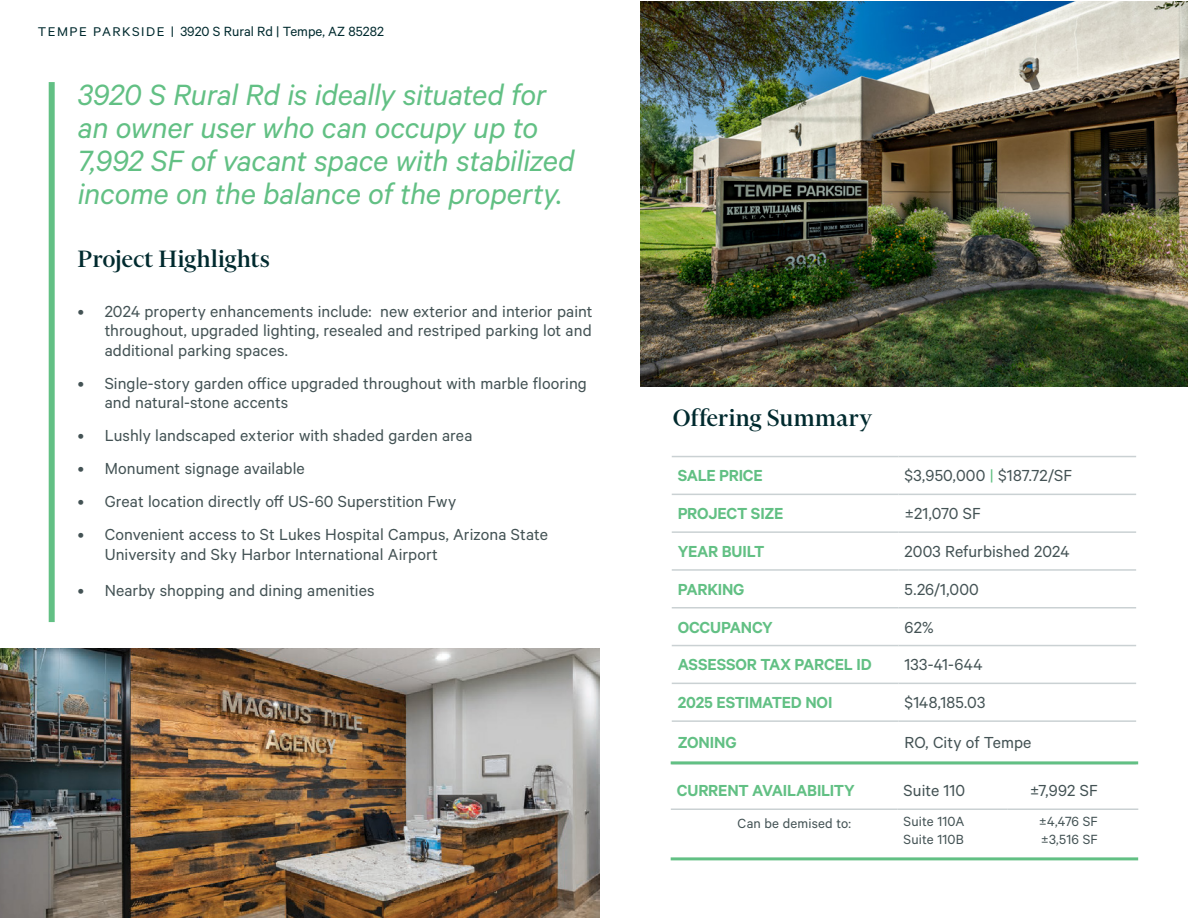
<style>
.page{position:relative;width:1188px;height:918px;background:#fff}
.page>*{position:absolute;margin:0;border:0;box-sizing:border-box;transform-origin:0 0}
.t1{font:italic 33px/33px "Calibre";letter-spacing:-.01em;color:#62c084}
.t2{font:500 27px "Financier Display";letter-spacing:.02em;color:#002a2e}
.t3{font:18px/19.5px "Calibre";letter-spacing:.005em;color:#435254}
.t4{font:600 18px "Calibre";letter-spacing:-.01em;color:#62c084}
.t5{font:15px/18px "Calibre";letter-spacing:.01em;color:#435254}
.t6{font:15px "Calibre";color:#002a2e}
.s1{font-size:14.25px}
.s2{color:#62c084}
</style>
<div class="page">
<img style="left:0;top:648px;width:600px;height:270px">
<img style="left:641px;top:1px;width:547px;height:386px">
<div style="left:49px;top:82px;width:6px;height:540px;background:#62c084"></div>
<hr style="left:672px;top:456px;width:227px;height:1px;background:#cad1d3">
<hr style="left:899px;top:456px;width:237px;height:1px;background:#cad1d3">
<hr style="left:672px;top:494px;width:227px;height:1px;background:#cad1d3">
<hr style="left:899px;top:494px;width:237px;height:1px;background:#cad1d3">
<hr style="left:672px;top:531px;width:227px;height:2px;background:#cad1d3">
<hr style="left:899px;top:531px;width:237px;height:2px;background:#cad1d3">
<hr style="left:672px;top:569px;width:227px;height:2px;background:#cad1d3">
<hr style="left:899px;top:569px;width:237px;height:2px;background:#cad1d3">
<hr style="left:672px;top:607px;width:227px;height:2px;background:#cad1d3">
<hr style="left:899px;top:607px;width:237px;height:2px;background:#cad1d3">
<hr style="left:672px;top:645px;width:227px;height:1px;background:#cad1d3">
<hr style="left:899px;top:645px;width:237px;height:1px;background:#cad1d3">
<hr style="left:672px;top:683px;width:227px;height:1px;background:#cad1d3">
<hr style="left:899px;top:683px;width:237px;height:1px;background:#cad1d3">
<hr style="left:672px;top:720px;width:227px;height:2px;background:#cad1d3">
<hr style="left:899px;top:720px;width:237px;height:2px;background:#cad1d3">
<hr style="left:671px;top:761px;width:467px;height:3px;background:#62c084">
<hr style="left:671px;top:808px;width:227px;height:2px;background:#cad1d3">
<hr style="left:898px;top:808px;width:109px;height:2px;background:#cad1d3">
<hr style="left:1007px;top:808px;width:131px;height:2px;background:#cad1d3">
<hr style="left:671px;top:857px;width:467px;height:3px;background:#62c084">
<p class="t6" style="left:38px;top:23px;width:348px"><span class="s1">TEMPE PARKSIDE |</span> 3920 S Rural Rd | Tempe, AZ 85282</p>
<h1 class="t1" style="left:78px;top:77px;width:498px">3920 S Rural Rd is ideally situated for an owner user who can occupy up to 7,992 SF of vacant space with stabilized income on the balance of the property.</h1>
<h2 class="t2" style="left:78px;top:245px;width:193px">Project Highlights</h2>
<p class="t3" style="left:105px;top:301px;width:489px;text-align:justify;text-indent:-27px">• 2024 property enhancements include: new exterior and interior paint throughout, upgraded lighting, resealed and restriped parking lot and additional parking spaces.</p>
<p class="t3" style="left:105px;top:373px;width:484px;text-indent:-27px">• Single-story garden office upgraded throughout with marble flooring and natural-stone accents</p>
<p class="t3" style="left:78px;top:425px;width:396px">• Lushly landscaped exterior with shaded garden area</p>
<p class="t3" style="left:78px;top:458px;width:228px">• Monument signage available</p>
<p class="t3" style="left:78px;top:491px;width:380px">• Great location directly off US-60 Superstition Fwy</p>
<p class="t3" style="left:105px;top:524px;width:445px;text-indent:-27px">• Convenient access to St Lukes Hospital Campus, Arizona State<br>University and Sky Harbor International Airport</p>
<p class="t3" style="left:78px;top:580px;width:298px">• Nearby shopping and dining amenities</p>
<h2 class="t2" style="left:673px;top:403px;width:201px">Offering Summary</h2>
<p class="t4" style="left:678px;top:465px;width:87px">SALE PRICE</p>
<p class="t3" style="left:905px;top:465px;width:169px">$3,950,000 <span class="s2">|</span> $187.72/SF</p>
<p class="t4" style="left:678px;top:503px;width:107px">PROJECT SIZE</p>
<p class="t3" style="left:905px;top:503px;width:78px">±21,070 SF</p>
<p class="t4" style="left:678px;top:541px;width:88px">YEAR BUILT</p>
<p class="t3" style="left:905px;top:541px;width:167px">2003 Refurbished 2024</p>
<p class="t4" style="left:678px;top:578px;width:68px">PARKING</p>
<p class="t3" style="left:905px;top:579px;width:76px">5.26/1,000</p>
<p class="t4" style="left:678px;top:616px;width:97px">OCCUPANCY</p>
<p class="t3" style="left:905px;top:617px;width:31px">62%</p>
<p class="t4" style="left:678px;top:654px;width:196px">ASSESSOR TAX PARCEL ID</p>
<p class="t3" style="left:905px;top:654px;width:79px">133-41-644</p>
<p class="t4" style="left:678px;top:692px;width:156px">2025 ESTIMATED NOI</p>
<p class="t3" style="left:905px;top:692px;width:82px">$148,185.03</p>
<p class="t4" style="left:678px;top:732px;width:60px">ZONING</p>
<p class="t3" style="left:905px;top:732px;width:128px">RO, City of Tempe</p>
<p class="t4" style="left:677px;top:780px;width:180px">CURRENT AVAILABILITY</p>
<p class="t3" style="left:904px;top:780px;width:63px">Suite 110</p>
<p class="t3" style="left:1030px;top:780px;width:69px">±7,992 SF</p>
<p class="t5" style="left:738px;top:814px;width:115px">Can be demised to:</p>
<p class="t5" style="left:904px;top:812px;width:62px">Suite 110A<br>Suite 110B</p>
<p class="t5" style="left:1039px;top:812px;width:60px">±4,476 SF ±3,516 SF</p>
</div>
